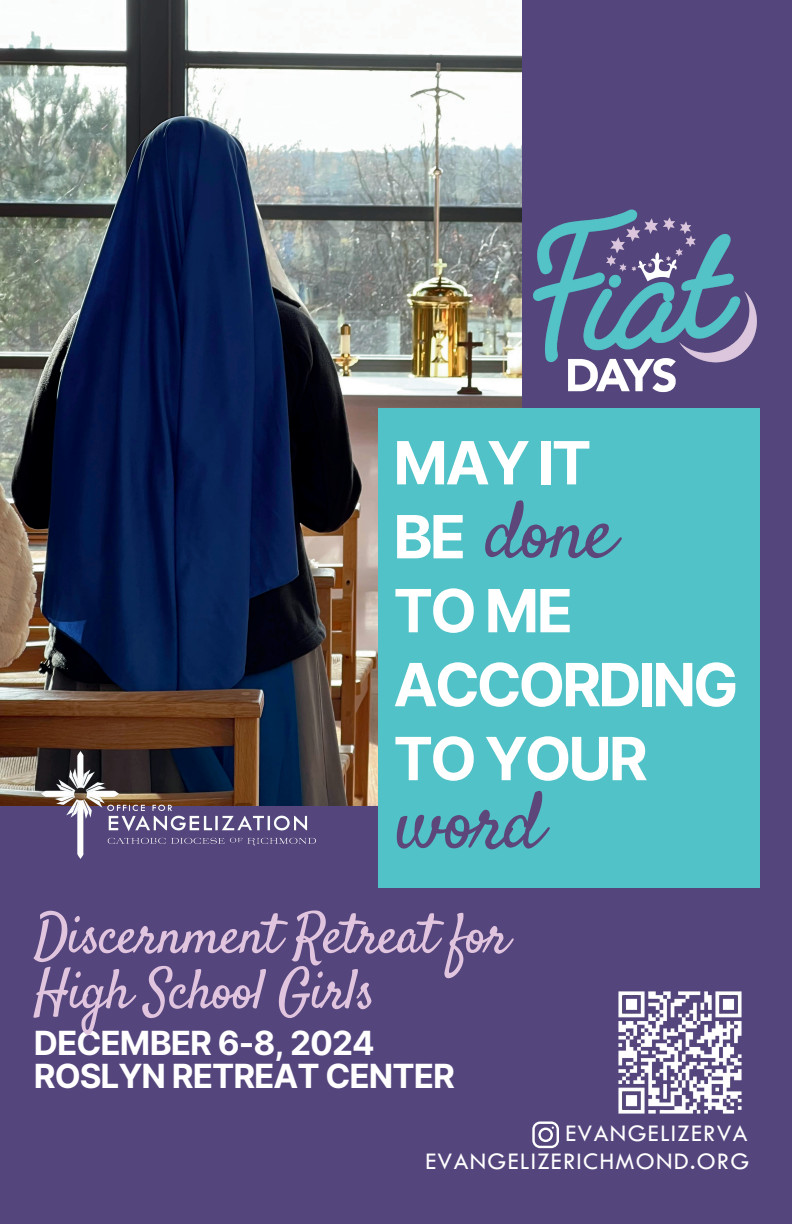
<style>
.page{position:relative;width:792px;height:1224px;background:#54457d}
.page>*{position:absolute;margin:0;border:0;box-sizing:border-box;transform-origin:0 0}
.t1{font:80px "Satisfy";letter-spacing:-.03em;color:#5d477a}
.t2{font:700 59.6px/74px "Inter";letter-spacing:-.05em;color:#fff}
.t3{font:56px/55.5px "Satisfy";letter-spacing:-.03em;color:#e1c5de}
.t4{font:700 33.3px/33.3px "Inter";letter-spacing:-.03em;color:#fff}
.t5{font:24.7px/28.7px "Tw Cen";letter-spacing:.05em;color:#fff;text-align:right}
</style>
<div class="page">
<img style="left:0;top:0;width:522px;height:805px">
<div style="left:379px;top:408px;width:381px;height:479px;background:#51c3c8"></div>
<img style="left:533px;top:209px;width:224px;height:184px">
<img style="left:41px;top:752px;width:275px;height:107px">
<svg style="left:532px;top:1121px;width:27px;height:27px"></svg>
<img style="left:618px;top:991px;width:124px;height:123px">
<p class="t2" style="left:393px;top:427px;width:347px">MAY IT<br>BE<br>TO ME<br>ACCORDING<br>TO YOUR</p>
<h1 class="t1" style="left:486px;top:482px;width:131px">done</h1>
<h1 class="t1" style="left:396px;top:772px;width:149px">word</h1>
<p class="t3" style="left:34px;top:912px;width:477px">Discernment Retreat for<br>High School Girls</p>
<p class="t4" style="left:34px;top:1027px;width:423px">DECEMBER 6-8, 2024<br>ROSLYN RETREAT CENTER</p>
<p class="t5" style="left:425px;top:1119px;width:326px">EVANGELIZERVA<br>EVANGELIZERICHMOND.ORG</p>
</div>
